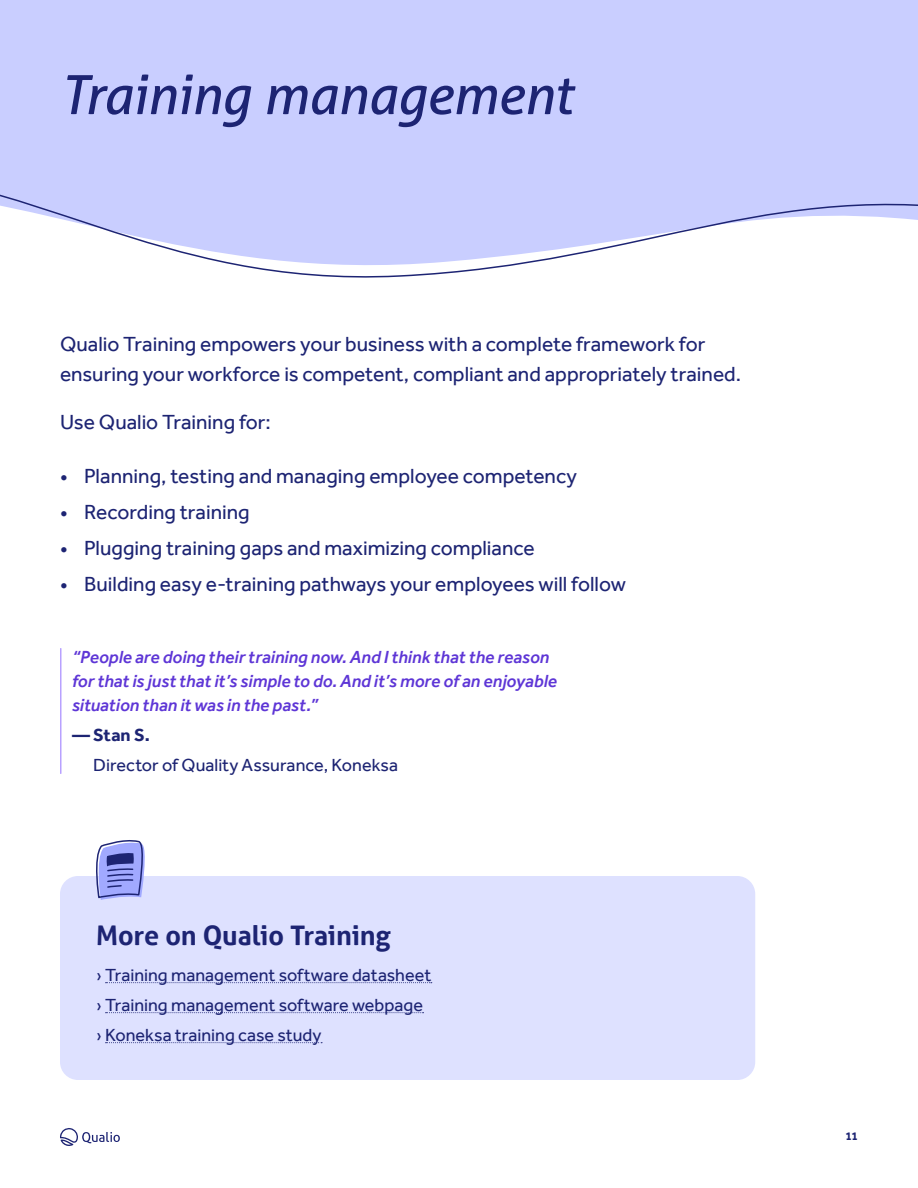
<style>
.page{position:relative;width:918px;height:1188px;background:#fff}
.page>*{position:absolute;margin:0;border:0;box-sizing:border-box;transform-origin:0 0}
.t1{font:italic 54px "Aller";letter-spacing:-.015em;color:#1d2473}
.t2{font:700 27px "Aller";letter-spacing:-.005em;color:#1d2473}
.t3{font:21px/30px "Effra";color:#1d2473}
.t4{font:italic 500 18px/24px "Effra";color:#5e36d6}
.t5{font:18px/30px "Effra";color:#1d2473}
.t6{font:700 18px "Effra";color:#1d2473}
.t7{font:700 12px "Effra";color:#1d2473}
.s1{color:#fff}
</style>
<div class="page">
<svg style="left:60px;top:1128px;width:60px;height:18px"></svg>
<div style="left:0;top:0;width:918px;height:167px;background:#c9ceff"></div>
<svg style="left:0;top:167px;width:918px;height:111px"></svg>
<div style="left:60px;top:876px;width:695px;height:204px;background:#dee1ff;border-radius:18px"></div>
<svg style="left:106px;top:982px;width:326px;height:1px"></svg>
<svg style="left:106px;top:1012px;width:318px;height:1px"></svg>
<svg style="left:106px;top:1042px;width:216px;height:1px"></svg>
<svg style="left:96px;top:840px;width:49px;height:60px;background:#8e95dd"></svg>
<hr style="left:60px;top:648px;width:2px;height:126px;background:#b8a1ff">
<h1 class="t1" style="left:60px;top:62px;width:514px">Training management</h1>
<p class="t3" style="left:60px;top:329px;width:683px">Qualio Training empowers your business with a complete framework for ensuring your workforce is competent, compliant and appropriately trained.</p>
<p class="t3" style="left:60px;top:407px;width:212px">Use Qualio Training for:</p>
<p class="t3" style="left:60px;top:461px;width:519px">• Planning, testing and managing employee competency</p>
<p class="t3" style="left:60px;top:497px;width:191px">• Recording training</p>
<p class="t3" style="left:60px;top:533px;width:476px">• Plugging training gaps and maximizing compliance</p>
<p class="t3" style="left:60px;top:569px;width:567px">• Building easy e-training pathways your employees will follow</p>
<p class="t4" style="left:72px;top:645px;width:487px">“People are doing their training now. And I think that the reason for that is just that it’s simple to do. And it’s more of an enjoyable situation than it was in the past.”</p>
<p class="t6" style="left:72px;top:724px;width:79px">— Stan S.</p>
<p class="t5" style="left:72px;top:750px;width:328px"><span class="s1">—</span> Director of Quality Assurance, Koneksa</p>
<p class="t2" style="left:96px;top:919px;width:296px">More on Qualio Training</p>
<p class="t5" style="left:96px;top:960px;width:337px">› Training management software datasheet › Training management software webpage › Koneksa training case study</p>
<p class="t7" style="left:845px;top:1129px;width:14px">11</p>
</div>
